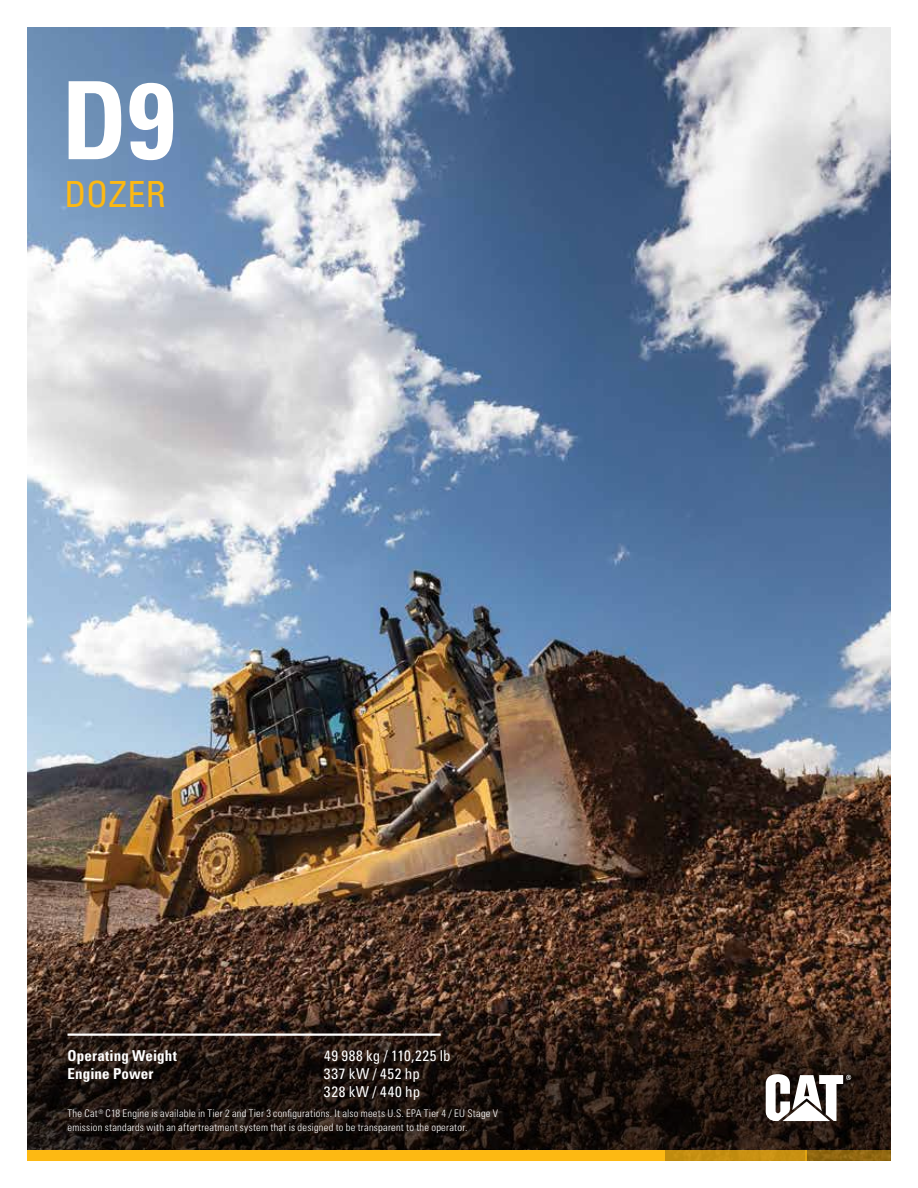
<style>
.page{position:relative;width:918px;height:1188px;background:#fff}
.page>*{position:absolute;margin:0;border:0;box-sizing:border-box;transform-origin:0 0}
.t1{font:700 condensed 108px "Univers LT Std";color:#fff}
.t2{font:condensed 36px "Univers LT Std";letter-spacing:.015em;color:#fdb913}
.t3{font:condensed 15px/18px "Univers LT Std";letter-spacing:.045em;color:#fff}
.t4{font:700 condensed 15px "Univers LT Std";letter-spacing:.01em;color:#fff}
.t5{font:300 condensed 10.5px/13.5px "Univers LT Std";letter-spacing:.02em;color:#fff}
</style>
<div class="page">
<img style="left:27px;top:27px;width:864px;height:972px">
<svg style="left:27px;top:999px;width:864px;height:151px;background:#271a13"></svg>
<div style="left:27px;top:1150px;width:638px;height:11px;background:#fdb913"></div>
<div style="left:806px;top:1150px;width:85px;height:11px;background:#916711"></div>
<div style="left:665px;top:1150px;width:142px;height:11px;background:#c79012"></div>
<hr style="left:68px;top:1034px;width:373px;height:2px;background:#fff">
<svg style="left:766px;top:1074px;width:85px;height:47px"></svg>
<h1 class="t1" style="left:62px;top:55px;width:115px">D9</h1>
<h2 class="t2" style="left:64px;top:171px;width:103px">DOZER</h2>
<h3 class="t4" style="left:68px;top:1046px;width:111px">Operating Weight</h3>
<h3 class="t3" style="left:324px;top:1046px;width:128px">49 988 kg / 110,225 lb</h3>
<h3 class="t4" style="left:68px;top:1064px;width:88px">Engine Power</h3>
<h3 class="t3" style="left:324px;top:1064px;width:98px">337 kW / 452 hp<br>328 kW / 440 hp</h3>
<p class="t5" style="left:67px;top:1107px;width:432px">The Cat<sup>®</sup> C18 Engine is available in Tier 2 and Tier 3 configurations. It also meets U.S. EPA Tier 4 / EU Stage V emission standards with an aftertreatment system that is designed to be transparent to the operator.</p>
</div>
